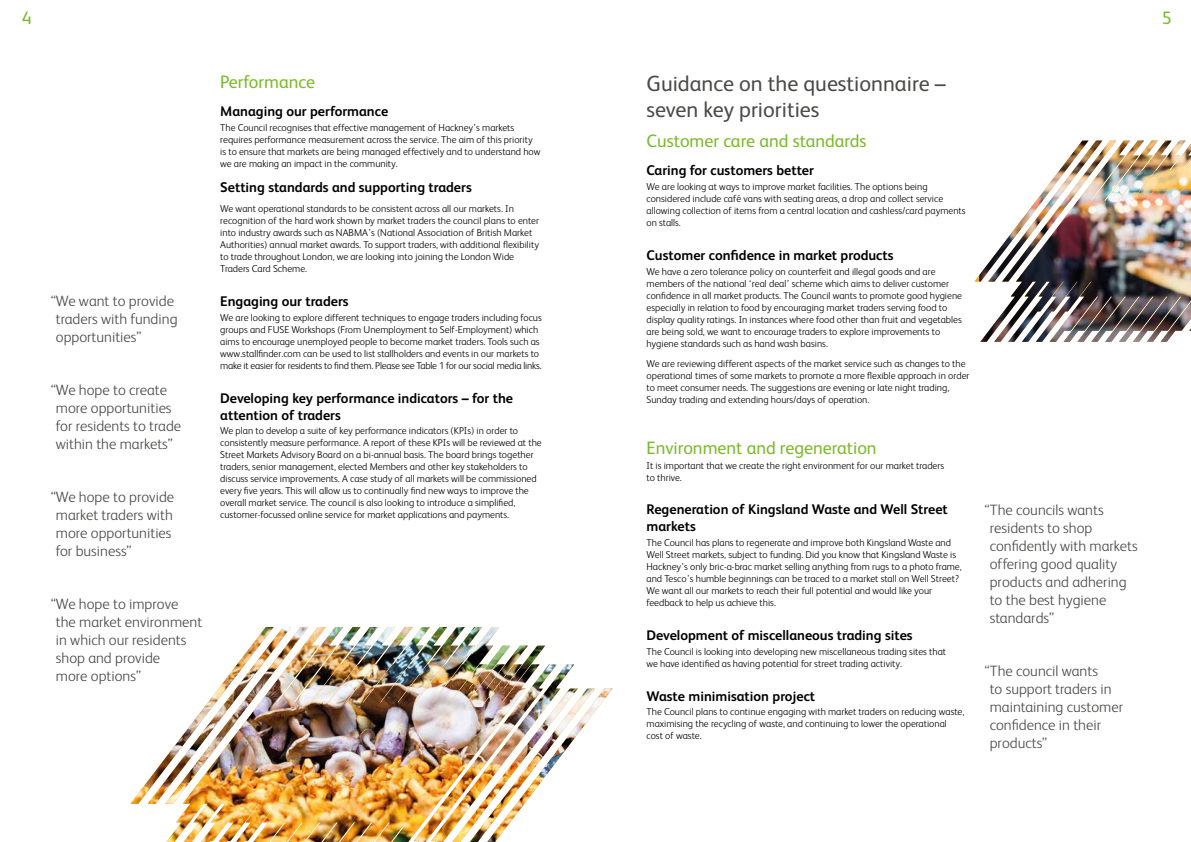
<style>
.page{position:relative;width:1191px;height:842px;background:#fff}
.page>*{position:absolute;margin:0;border:0;box-sizing:border-box;transform-origin:0 0}
.t1{font:22px/26.4px "FS Albert";color:#4a4a49}
.t2{font:18px "FS Albert";color:#7ab929}
.t3{font:300 15px/18px "FS Albert";color:#4a4a49}
.t4{font:700 14px/16.8px "FS Albert";color:#000}
.t5{font:300 10px/12px "FS Albert";color:#000}
</style>
<div class="page">
<img style="left:979px;top:141px;width:212px;height:201px">
<img style="left:130px;top:627px;width:482px;height:215px">
<h2 class="t2" style="left:22px;top:6px;width:11px">4</h2>
<h2 class="t2" style="left:1162px;top:6px;width:11px">5</h2>
<h3 class="t3" style="left:56px;top:292px;width:123px;text-indent:-5px">“We want to provide traders with funding opportunities”</h3>
<h3 class="t3" style="left:56px;top:381px;width:127px;text-indent:-5px">“We hope to create more opportunities for residents to trade within the markets”</h3>
<h3 class="t3" style="left:56px;top:487px;width:120px;text-indent:-5px">“We hope to provide market traders with more opportunities for business”</h3>
<h3 class="t3" style="left:56px;top:594px;width:148px;text-indent:-5px">“We hope to improve<br>the market environment in which our residents shop and provide<br>more options”</h3>
<h2 class="t2" style="left:220px;top:69px;width:97px">Performance</h2>
<h3 class="t4" style="left:220px;top:102px;width:169px">Managing our performance</h3>
<p class="t5" style="left:220px;top:121px;width:322px">The Council recognises that effective management of Hackney’s markets requires performance measurement across the service. The aim of this priority is to ensure that markets are being managed effectively and to understand how we are making an impact in the community.</p>
<h3 class="t4" style="left:220px;top:178px;width:253px">Setting standards and supporting traders</h3>
<p class="t5" style="left:220px;top:202px;width:320px">We want operational standards to be consistent across all our markets. In recognition of the hard work shown by market traders the council plans to enter into industry awards such as NABMA’s (National Association of British Market Authorities) annual market awards. To support traders, with additional flexibility to trade throughout London, we are looking into joining the London Wide Traders Card Scheme.</p>
<h3 class="t4" style="left:220px;top:292px;width:130px">Engaging our traders</h3>
<p class="t5" style="left:220px;top:311px;width:323px">We are looking to explore different techniques to engage traders including focus groups and FUSE Workshops (From Unemployment to Self-Employment) which aims to encourage unemployed people to become market traders. Tools such as www.stallfinder.com can be used to list stallholders and events in our markets to make it easier for residents to find them. Please see Table 1 for our social media links.</p>
<h3 class="t4" style="left:220px;top:389px;width:294px">Developing key performance indicators – for the attention of traders</h3>
<p class="t5" style="left:220px;top:425px;width:323px">We plan to develop a suite of key performance indicators (KPIs) in order to consistently measure performance. A report of these KPIs will be reviewed at the Street Markets Advisory Board on a bi-annual basis. The board brings together traders, senior management, elected Members and other key stakeholders to discuss service improvements. A case study of all markets will be commissioned every five years. This will allow us to continually find new ways to improve the overall market service. The council is also looking to introduce a simplified, customer-focussed online service for market applications and payments.</p>
<h1 class="t1" style="left:646px;top:69px;width:301px">Guidance on the questionnaire – seven key priorities</h1>
<h2 class="t2" style="left:646px;top:129px;width:222px">Customer care and standards</h2>
<h3 class="t4" style="left:646px;top:162px;width:169px">Caring for customers better</h3>
<p class="t5" style="left:646px;top:180px;width:320px">We are looking at ways to improve market facilities. The options being considered include café vans with seating areas, a drop and collect service allowing collection of items from a central location and cashless/card payments on stalls.</p>
<h3 class="t4" style="left:646px;top:246px;width:248px">Customer confidence in market products</h3>
<p class="t5" style="left:646px;top:265px;width:317px">We have a zero tolerance policy on counterfeit and illegal goods and are members of the national ‘real deal’ scheme which aims to deliver customer confidence in all market products. The Council wants to promote good hygiene especially in relation to food by encouraging market traders serving food to display quality ratings. In instances where food other than fruit and vegetables are being sold, we want to encourage traders to explore improvements to hygiene standards such as hand wash basins.</p>
<p class="t5" style="left:646px;top:357px;width:324px">We are reviewing different aspects of the market service such as changes to the operational times of some markets to promote a more flexible approach in order to meet consumer needs. The suggestions are evening or late night trading, Sunday trading and extending hours/days of operation.</p>
<h2 class="t2" style="left:646px;top:436px;width:232px">Environment and regeneration</h2>
<p class="t5" style="left:646px;top:459px;width:299px">It is important that we create the right environment for our market traders to thrive.</p>
<h3 class="t4" style="left:646px;top:501px;width:303px">Regeneration of Kingsland Waste and Well Street markets</h3>
<p class="t5" style="left:646px;top:536px;width:317px">The Council has plans to regenerate and improve both Kingsland Waste and Well Street markets, subject to funding. Did you know that Kingsland Waste is Hackney’s only bric-a-brac market selling anything from rugs to a photo frame, and Tesco’s humble beginnings can be traced to a market stall on Well Street?<br>We want all our markets to reach their full potential and would like your feedback to help us achieve this.</p>
<h3 class="t4" style="left:646px;top:626px;width:267px">Development of miscellaneous trading sites</h3>
<p class="t5" style="left:646px;top:645px;width:301px">The Council is looking into developing new miscellaneous trading sites that we have identified as having potential for street trading activity.</p>
<h3 class="t4" style="left:646px;top:687px;width:170px">Waste minimisation project</h3>
<p class="t5" style="left:646px;top:705px;width:319px">The Council plans to continue engaging with market traders on reducing waste, maximising the recycling of waste, and continuing to lower the operational cost of waste.</p>
<h3 class="t3" style="left:989px;top:500px;width:149px;text-indent:-5px">“The councils wants residents to shop confidently with markets offering good quality products and adhering to the best hygiene standards”</h3>
<h3 class="t3" style="left:989px;top:661px;width:135px;text-indent:-5px">“The council wants<br>to support traders in maintaining customer confidence in their products”</h3>
</div>
